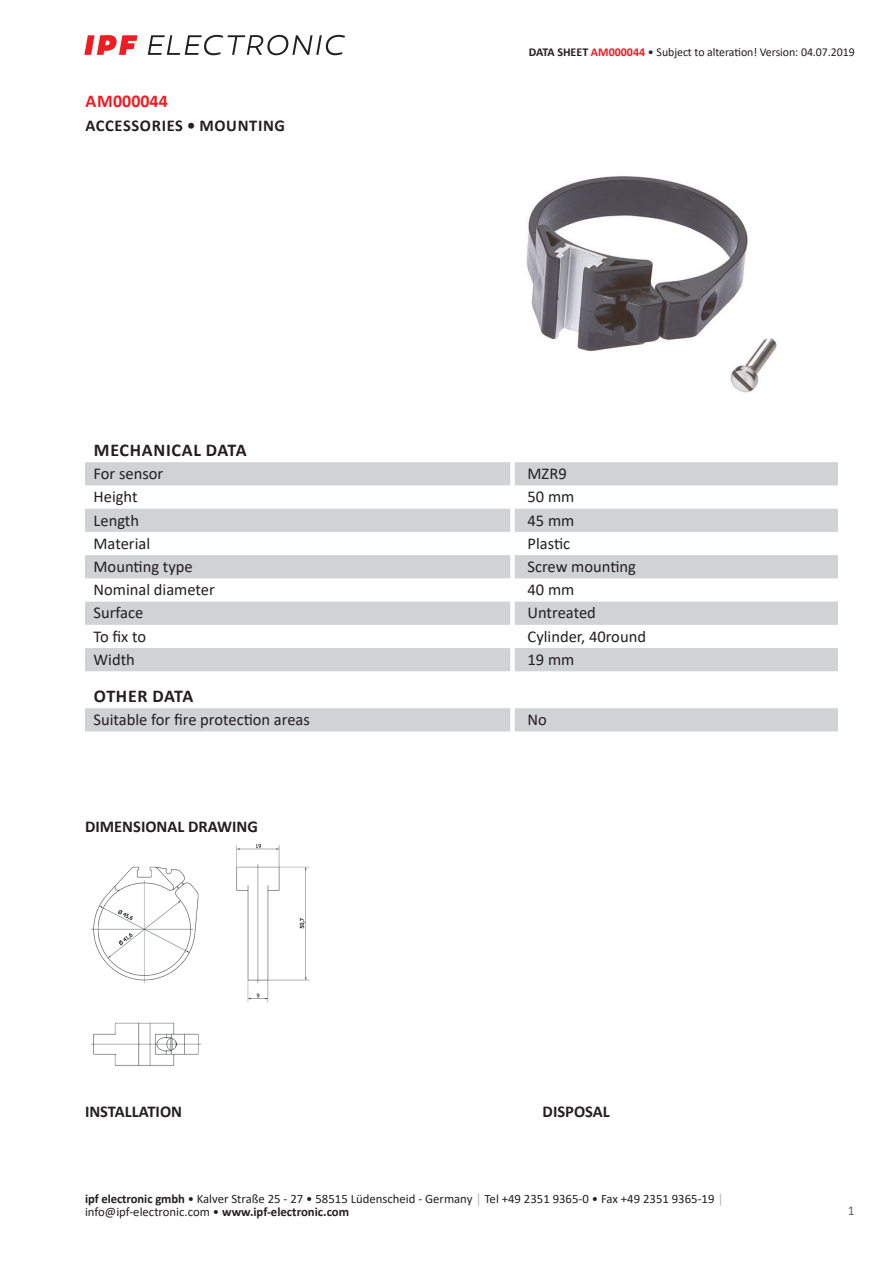
<style>
.page{position:relative;width:893px;height:1263px;background:#fff}
.page>*{position:absolute;margin:0;border:0;box-sizing:border-box;transform-origin:0 0}
.t1{font:700 18px "Calibri";letter-spacing:.04em;color:#231f20}
.t2{font:700 18px "Calibri";letter-spacing:.015em;color:#231f20}
.t3{font:700 18px "Calibri";color:#ee1d23}
.t4{font:16.5px "Calibri";color:#231f20}
.t5{font:700 16.5px "Calibri";color:#231f20}
.t6{font:700 16.5px "Calibri";letter-spacing:.04em;color:#231f20}
.t7{font:13.5px "Calibri";color:#636366}
.t8{font:12.75px/12.6px "Calibri";color:#231f20}
.t9{font:12px "Calibri";letter-spacing:-.005em;color:#231f20}
.s1{font-weight:700}
.s2{font-weight:700;color:#ee1d23}
.s3{color:#a8a9ad}
</style>
<div class="page">
<svg style="left:148px;top:35px;width:197px;height:20px"></svg>
<svg style="left:84px;top:35px;width:54px;height:20px"></svg>
<svg style="left:85px;top:462px;width:753px;height:209px;fill:#d1d2d4"></svg>
<div style="left:85px;top:708px;width:753px;height:23px;background:#d1d2d4"></div>
<img style="left:90px;top:843px;width:220px;height:223px">
<img style="left:526px;top:176px;width:251px;height:217px">
<p class="t3" style="left:85px;top:88px;width:84px">AM000044</p>
<p class="t6" style="left:85px;top:114px;width:201px">ACCESSORIES • MOUNTING</p>
<p class="t9" style="left:529px;top:44px;width:327px"><span class="s1">DATA SHEET</span> <span class="s2">AM000044</span> • Subject to alteration! Version: 04.07.2019</p>
<p class="t1" style="left:94px;top:437px;width:154px">MECHANICAL DATA</p>
<p class="t4" style="left:94px;top:462px;width:71px">For sensor</p>
<p class="t4" style="left:527px;top:462px;width:41px">MZR9</p>
<p class="t4" style="left:94px;top:485px;width:46px">Height</p>
<p class="t4" style="left:527px;top:485px;width:48px">50 mm</p>
<p class="t4" style="left:94px;top:509px;width:47px">Length</p>
<p class="t4" style="left:527px;top:509px;width:48px">45 mm</p>
<p class="t4" style="left:94px;top:532px;width:58px">Material</p>
<p class="t4" style="left:527px;top:532px;width:44px">Plastic</p>
<p class="t4" style="left:94px;top:555px;width:101px">Mounting type</p>
<p class="t4" style="left:527px;top:555px;width:110px">Screw mounting</p>
<p class="t4" style="left:94px;top:578px;width:123px">Nominal diameter</p>
<p class="t4" style="left:527px;top:578px;width:48px">40 mm</p>
<p class="t4" style="left:94px;top:601px;width:51px">Surface</p>
<p class="t4" style="left:527px;top:601px;width:70px">Untreated</p>
<p class="t4" style="left:94px;top:625px;width:54px">To fix to</p>
<p class="t4" style="left:527px;top:625px;width:120px">Cylinder, 40round</p>
<p class="t4" style="left:94px;top:648px;width:43px">Width</p>
<p class="t4" style="left:527px;top:648px;width:48px">19 mm</p>
<p class="t2" style="left:94px;top:683px;width:101px">OTHER DATA</p>
<p class="t4" style="left:94px;top:708px;width:218px">Suitable for fire protection areas</p>
<p class="t4" style="left:527px;top:708px;width:21px">No</p>
<p class="t5" style="left:85px;top:815px;width:174px">DIMENSIONAL DRAWING</p>
<p class="t5" style="left:85px;top:1099px;width:99px">INSTALLATION</p>
<p class="t5" style="left:543px;top:1099px;width:69px">DISPOSAL</p>
<p class="t8" style="left:85px;top:1192px;width:640px"><span class="s1">ipf electronic gmbh</span> • Kalver Straße 25 - 27 • 58515 Lüdenscheid - Germany <span class="s3">│</span> Tel +49 2351 9365-0 • Fax +49 2351 9365-19 <span class="s3">│ </span>info@ipf-electronic.com • <span class="s1">www.ipf-electronic.com</span></p>
<p class="t7" style="left:848px;top:1201px;width:8px">1</p>
</div>
